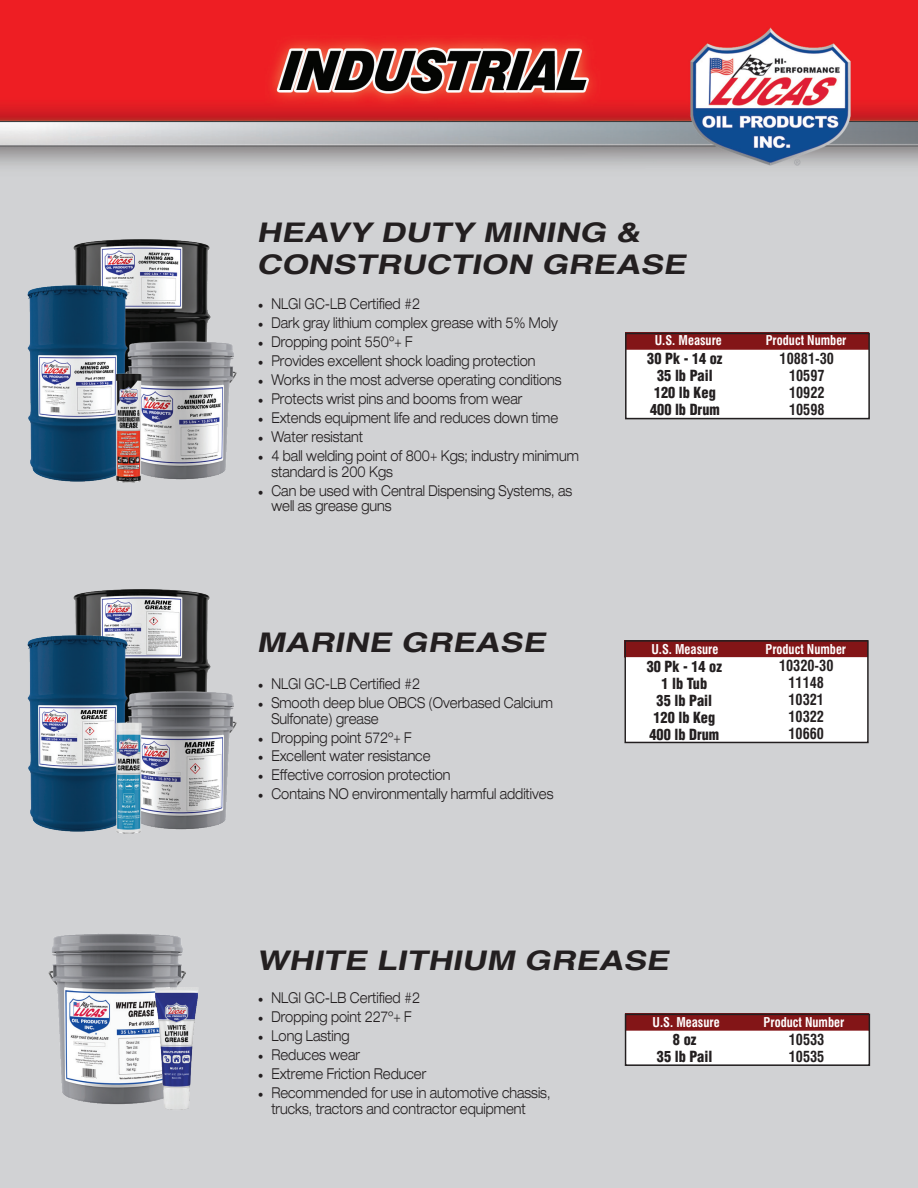
<style>
.page{position:relative;width:918px;height:1188px;background:#fff}
.page>*{position:absolute;margin:0;border:0;box-sizing:border-box;transform-origin:0 0}
.t1{font:italic 700 27px/31.5px "Helvetica";color:#231f20;scale:1.26 1}
.t2{font:300 expanded 15px/15.8px "Helvetica Neue";color:#231f20;scale:.81 1}
.t3{font:900 condensed 15px "Helvetica";color:#231f20;scale:.95 1}
.t4{font:700 condensed 15px "Swiss 721 BT";color:#231f20;scale:.95 1}
.t5{font:700 condensed 13.2px "Swiss 721 BT";color:#fff;scale:.95 1}
.s1{font-family:"Minion Pro";font-weight:400;font-stretch:normal}
</style>
<div class="page">
<img style="left:0;top:0;width:918px;height:1188px">
<div style="left:624px;top:640px;width:244px;height:17px;background:#831517"></div>
<svg style="left:627px;top:657px;width:239px;height:83px"></svg>
<div style="left:624px;top:640px;width:245px;height:103px;border:2px solid #231f20"></div>
<img style="left:66px;top:581px;width:150px;height:103px">
<img style="left:22px;top:629px;width:110px;height:207px">
<img style="left:123px;top:684px;width:117px;height:150px">
<img style="left:114px;top:721px;width:29px;height:114px">
<div style="left:625px;top:333px;width:244px;height:17px;background:#831517"></div>
<svg style="left:628px;top:350px;width:239px;height:66px"></svg>
<div style="left:625px;top:333px;width:245px;height:86px;border:2px solid #231f20"></div>
<img style="left:66px;top:231px;width:150px;height:103px">
<img style="left:22px;top:280px;width:110px;height:207px">
<img style="left:123px;top:334px;width:117px;height:150px">
<img style="left:115px;top:372px;width:28px;height:112px">
<div style="left:625px;top:1014px;width:244px;height:17px;background:#831517"></div>
<svg style="left:628px;top:1031px;width:239px;height:32px"></svg>
<div style="left:625px;top:1014px;width:245px;height:52px;border:2px solid #231f20"></div>
<img style="left:45px;top:925px;width:144px;height:184px">
<img style="left:154px;top:986px;width:46px;height:125px">
<h1 class="t1" style="left:256px;top:217px;width:349px">HEAVY DUTY MINING &amp;<br>CONSTRUCTION GREASE</h1>
<p class="t2" style="left:258px;top:296px;width:202px"><span class="s1">•</span> NLGI GC-LB Certified #2</p>
<p class="t2" style="left:258px;top:315px;width:372px"><span class="s1">•</span> Dark gray lithium complex grease with 5% Moly</p>
<p class="t2" style="left:258px;top:334px;width:192px"><span class="s1">•</span> Dropping point 550º+ F</p>
<p class="t2" style="left:258px;top:353px;width:344px"><span class="s1">•</span> Provides excellent shock loading protection</p>
<p class="t2" style="left:258px;top:372px;width:377px"><span class="s1">•</span> Works in the most adverse operating conditions</p>
<p class="t2" style="left:258px;top:391px;width:328px"><span class="s1">•</span> Protects wrist pins and booms from wear</p>
<p class="t2" style="left:258px;top:410px;width:372px"><span class="s1">•</span> Extends equipment life and reduces down time</p>
<p class="t2" style="left:258px;top:429px;width:132px"><span class="s1">•</span> Water resistant</p>
<p class="t2" style="left:271px;top:448px;width:381px;text-indent:-14px"><span class="s1">•</span> 4 ball welding point of 800+ Kgs; industry minimum standard is 200 Kgs</p>
<p class="t2" style="left:271px;top:482px;width:373px;text-indent:-14px"><span class="s1">•</span> Can be used with Central Dispensing Systems, as well as grease guns</p>
<p class="t5" style="left:655px;top:332px;width:72px">U.S. Measure</p>
<p class="t5" style="left:766px;top:332px;width:86px">Product Number</p>
<p class="t3" style="left:647px;top:349px;width:81px">30 Pk - 14 oz</p>
<p class="t4" style="left:780px;top:350px;width:59px">10881-30</p>
<p class="t3" style="left:657px;top:366px;width:60px">35 lb Pail</p>
<p class="t4" style="left:789px;top:367px;width:39px">10597</p>
<p class="t3" style="left:654px;top:383px;width:67px">120 lb Keg</p>
<p class="t4" style="left:789px;top:384px;width:39px">10922</p>
<p class="t3" style="left:650px;top:400px;width:75px">400 lb Drum</p>
<p class="t4" style="left:789px;top:401px;width:39px">10598</p>
<h1 class="t1" style="left:256px;top:627px;width:237px">MARINE GREASE</h1>
<p class="t2" style="left:258px;top:675px;width:202px"><span class="s1">•</span> NLGI GC-LB Certified #2</p>
<p class="t2" style="left:271px;top:694px;width:349px;text-indent:-14px"><span class="s1">•</span> Smooth deep blue OBCS (Overbased Calcium<br>Sulfonate) grease</p>
<p class="t2" style="left:258px;top:729px;width:191px"><span class="s1">•</span> Dropping point 572º+ F</p>
<p class="t2" style="left:258px;top:748px;width:215px"><span class="s1">•</span> Excellent water resistance</p>
<p class="t2" style="left:258px;top:767px;width:239px"><span class="s1">•</span> Effective corrosion protection</p>
<p class="t2" style="left:258px;top:786px;width:366px"><span class="s1">•</span> Contains NO environmentally harmful additives</p>
<p class="t5" style="left:651px;top:641px;width:72px">U.S. Measure</p>
<p class="t5" style="left:765px;top:641px;width:86px">Product Number</p>
<p class="t3" style="left:647px;top:657px;width:81px">30 Pk - 14 oz</p>
<p class="t4" style="left:779px;top:657px;width:59px">10320-30</p>
<p class="t3" style="left:662px;top:674px;width:50px">1 lb Tub</p>
<p class="t4" style="left:788px;top:674px;width:39px">11148</p>
<p class="t3" style="left:657px;top:691px;width:60px">35 lb Pail</p>
<p class="t4" style="left:788px;top:691px;width:39px">10321</p>
<p class="t3" style="left:653px;top:708px;width:67px">120 lb Keg</p>
<p class="t4" style="left:788px;top:708px;width:39px">10322</p>
<p class="t3" style="left:650px;top:725px;width:75px">400 lb Drum</p>
<p class="t4" style="left:788px;top:725px;width:39px">10660</p>
<h1 class="t1" style="left:256px;top:945px;width:335px">WHITE LITHIUM GREASE</h1>
<p class="t2" style="left:258px;top:990px;width:202px"><span class="s1">•</span> NLGI GC-LB Certified #2</p>
<p class="t2" style="left:258px;top:1009px;width:191px"><span class="s1">•</span> Dropping point 227º+ F</p>
<p class="t2" style="left:258px;top:1028px;width:115px"><span class="s1">•</span> Long Lasting</p>
<p class="t2" style="left:258px;top:1047px;width:128px"><span class="s1">•</span> Reduces wear</p>
<p class="t2" style="left:258px;top:1066px;width:210px"><span class="s1">•</span> Extreme Friction Reducer</p>
<p class="t2" style="left:271px;top:1085px;width:346px;text-indent:-14px"><span class="s1">•</span> Recommended for use in automotive chassis, trucks, tractors and contractor equipment</p>
<p class="t5" style="left:653px;top:1015px;width:72px">U.S. Measure</p>
<p class="t5" style="left:764px;top:1015px;width:86px">Product Number</p>
<p class="t3" style="left:673px;top:1030px;width:26px">8 oz</p>
<p class="t4" style="left:789px;top:1030px;width:39px">10533</p>
<p class="t3" style="left:657px;top:1047px;width:60px">35 lb Pail</p>
<p class="t4" style="left:789px;top:1047px;width:39px">10535</p>
</div>
